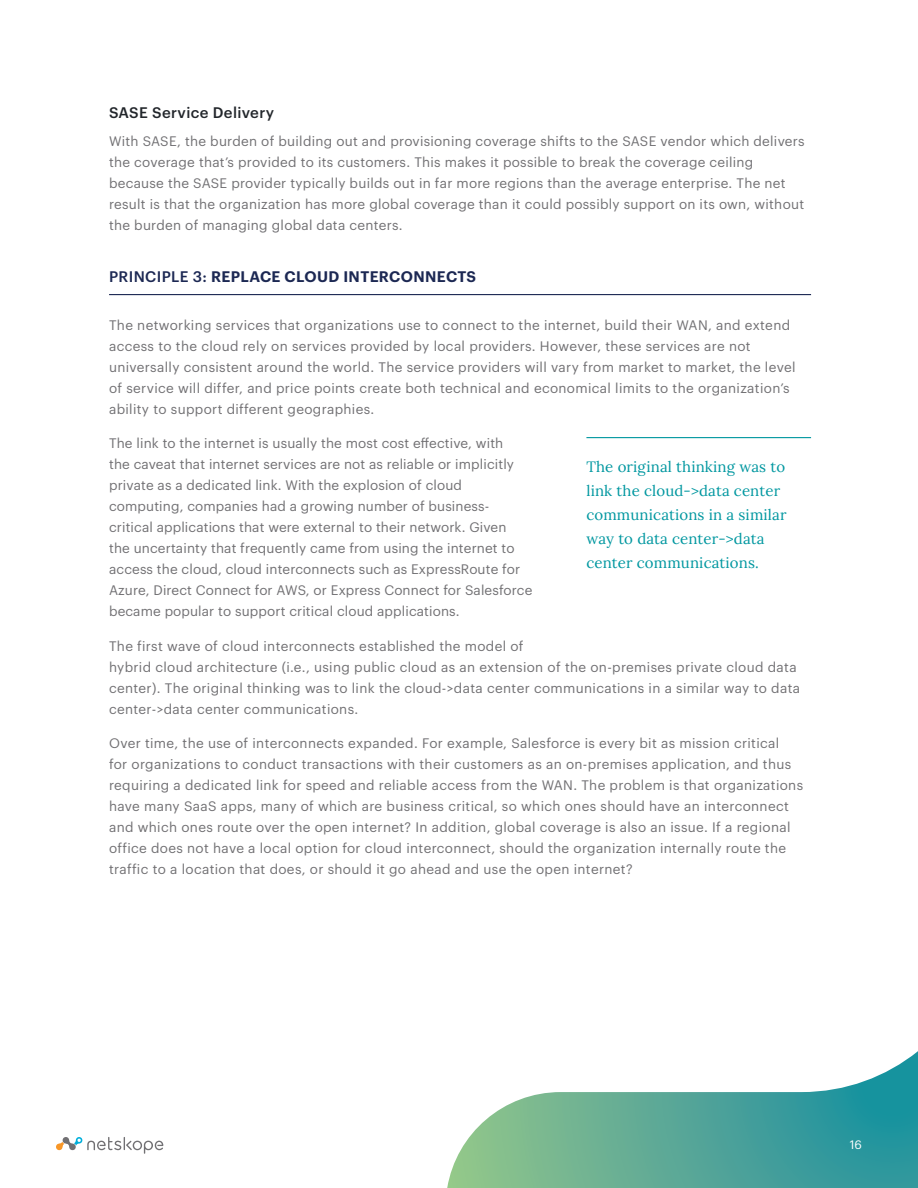
<style>
.page{position:relative;width:918px;height:1188px;background:#fff}
.page>*{position:absolute;margin:0;border:0;box-sizing:border-box;transform-origin:0 0}
.t1{font:15px/24px "Lora";letter-spacing:.01em;color:#0097a0}
.t2{font:600 15px "Graphik";letter-spacing:.025em;color:#1c2853}
.t3{font:500 15px "Graphik";letter-spacing:.025em;color:#22262b}
.t4{font:13.5px/21px "Graphik";letter-spacing:.025em;color:#717073}
.t5{font:12px "Graphik";color:#fff}
.s1{font-weight:500}
</style>
<div class="page">
<svg style="left:447px;top:1051px;width:471px;height:137px"></svg>
<svg style="left:56px;top:1137px;width:107px;height:17px"></svg>
<hr style="left:109px;top:294px;width:702px;height:1px;background:#1c2853">
<hr style="left:586px;top:437px;width:225px;height:1px;background:#0097a0">
<p class="t3" style="left:109px;top:101px;width:167px">SASE Service Delivery</p>
<p class="t4" style="left:109px;top:129px;width:697px">With SASE, the burden of building out and provisioning coverage shifts to the SASE vendor which delivers the coverage that’s provided to its customers. This makes it possible to break the coverage ceiling because the SASE provider typically builds out in far more regions than the average enterprise. The net result is that the organization has more global coverage than it could possibly support on its own, without the burden of managing global data centers.</p>
<p class="t2" style="left:109px;top:265px;width:369px"><span class="s1">PRINCIPLE 3:</span> REPLACE CLOUD INTERCONNECTS</p>
<p class="t4" style="left:109px;top:313px;width:688px">The networking services that organizations use to connect to the internet, build their WAN, and extend access to the cloud rely on services provided by local providers. However, these services are not universally consistent around the world. The service providers will vary from market to market, the level of service will differ, and price points create both technical and economical limits to the organization’s ability to support different geographies.</p>
<p class="t4" style="left:109px;top:432px;width:425px">The link to the internet is usually the most cost effective, with<br>the caveat that internet services are not as reliable or implicitly private as a dedicated link. With the explosion of cloud computing, companies had a growing number of business&shy;critical applications that were external to their network. Given<br>the uncertainty that frequently came from using the internet to access the cloud, cloud interconnects such as ExpressRoute for Azure, Direct Connect for AWS, or Express Connect for Salesforce became popular to support critical cloud applications.</p>
<p class="t4" style="left:109px;top:634px;width:693px">The first wave of cloud interconnects established the model of<br>hybrid cloud architecture (i.e., using public cloud as an extension of the on-premises private cloud data center). The original thinking was to link the cloud-&gt;data center communications in a similar way to data center-&gt;data center communications.</p>
<p class="t4" style="left:109px;top:732px;width:696px">Over time, the use of interconnects expanded. For example, Salesforce is every bit as mission critical<br>for organizations to conduct transactions with their customers as an on-premises application, and thus requiring a dedicated link for speed and reliable access from the WAN. The problem is that organizations have many SaaS apps, many of which are business critical, so which ones should have an interconnect and which ones route over the open internet? In addition, global coverage is also an issue. If a regional office does not have a local option for cloud interconnect, should the organization internally route the traffic to a location that does, or should it go ahead and use the open internet?</p>
<p class="t1" style="left:586px;top:454px;width:202px">The original thinking was to link the cloud-&gt;data center communications in a similar way to data center-&gt;data center communications.</p>
<p class="t5" style="left:850px;top:1136px;width:14px">16</p>
</div>
